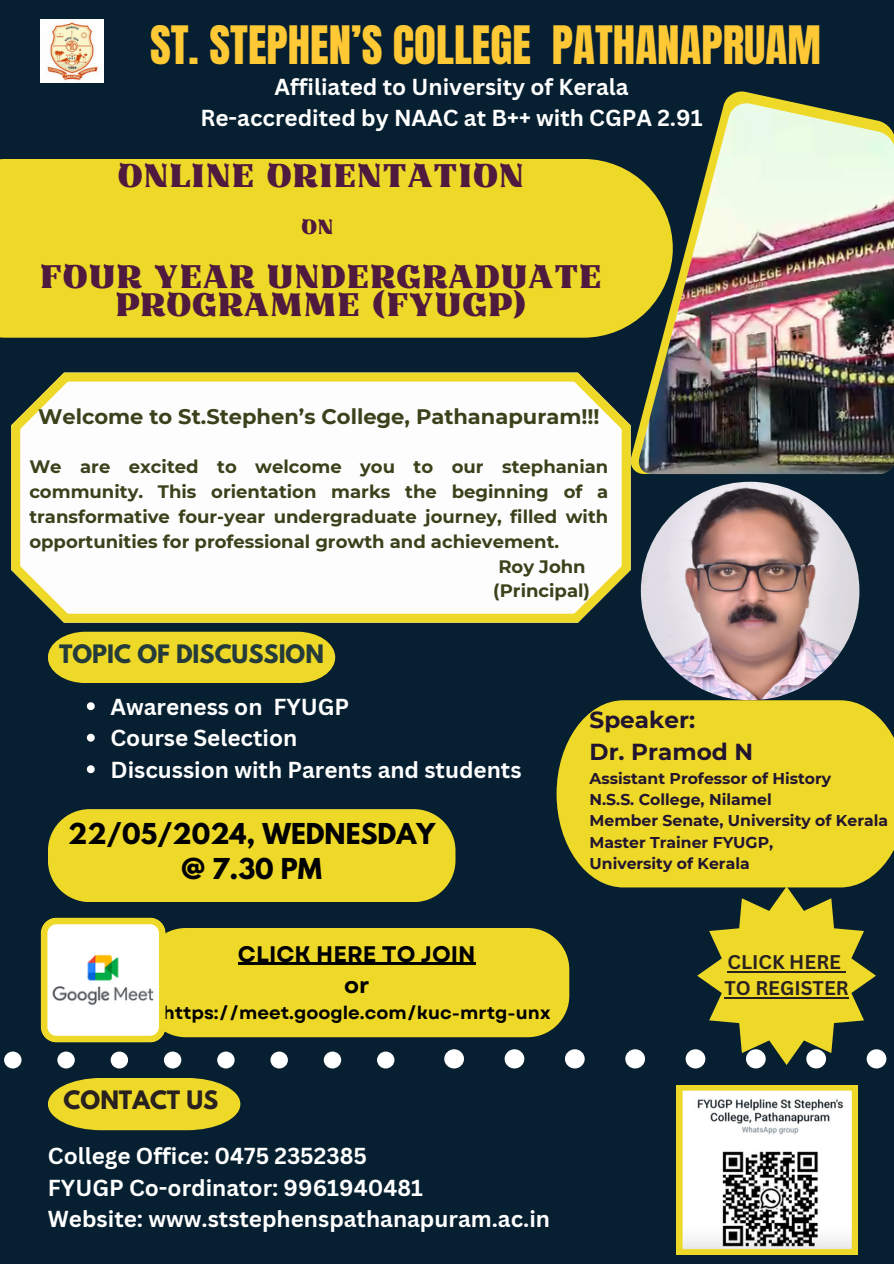
<style>
.page{position:relative;width:894px;height:1264px;background:#fff}
.page>*{position:absolute;margin:0;border:0;box-sizing:border-box;transform-origin:0 0}
.t1{font:45px "Anton";color:#ffc835}
.t2{font:32.4px/28.2px "Kaftus";letter-spacing:.03em;color:#4e1a3d;text-align:center}
.t3{font:700 25.5px/34.8px "League Spartan";color:#000;text-align:center}
.t4{font:700 23.1px "Montserrat";color:#221530}
.t5{font:700 22.5px/31.5px "Canva Sans";color:#fff}
.t6{font:700 22.5px "Garet";color:#000}
.t7{font:700 22.5px "League Spartan";color:#243b3b}
.t8{font:700 22.5px "League Spartan";color:#282120}
.t9{font:700 21px "Montserrat";color:#3a421b}
.t10{font:20.4px "Kaftus";color:#4e1a3d}
.t11{font:700 19.35px/26.2px "Canva Sans";color:#282120}
.t12{font:700 18px "Montserrat";color:#3a421b}
.t13{font:700 18px "Garet";color:#000}
.t14{font:700 15.6px "Montserrat";color:#221530}
</style>
<div class="page">
<div style="left:0;top:0;width:893px;height:1263px;background:#072031"></div>
<div style="left:0;top:159px;width:630px;height:179px;background:#efd928"></div>
<svg style="left:630px;top:91px;width:166px;height:383px"></svg>
<img style="left:638px;top:103px;width:255px;height:371px">
<img style="left:41px;top:19px;width:63px;height:63px">
<img style="left:640px;top:482px;width:219px;height:218px;border-radius:50%">
<svg style="left:11px;top:372px;width:619px;height:250px;background:#f2f1e2"></svg>
<svg style="left:676px;top:1085px;width:180px;height:169px;background:#cccab5"></svg>
<div style="left:556px;top:700px;width:337px;height:162px;background:#efd928"></div>
<svg style="left:48px;top:631px;width:287px;height:52px;background:#dfcc28"></svg>
<svg style="left:48px;top:1078px;width:192px;height:52px;background:#d4c329"></svg>
<svg style="left:87px;top:702px;width:8px;height:8px"></svg>
<svg style="left:87px;top:733px;width:8px;height:8px"></svg>
<svg style="left:87px;top:765px;width:8px;height:8px"></svg>
<svg style="left:4px;top:809px;width:882px;height:259px"></svg>
<hr style="left:724px;top:997px;width:124px;height:2px;background:#282120">
<p class="t1" style="left:150px;top:13px;width:672px">ST. STEPHEN’S COLLEGE PATHANAPRUAM</p>
<p class="t5" style="left:200px;top:70px;width:503px;text-align:center">Affiliated to University of Kerala<br>Re-accredited by NAAC at B++ with CGPA 2.91</p>
<p class="t2" style="left:118px;top:162px;width:407px">ONLINE ORIENTATION</p>
<p class="t10" style="left:301px;top:214px;width:33px">ON</p>
<p class="t2" style="left:40px;top:264px;width:563px">FOUR YEAR UNDERGRADUATE<br>PROGRAMME (FYUGP)</p>
<p class="t9" style="left:38px;top:403px;width:563px">Welcome to St.Stephen’s College, Pathanapuram!!!</p>
<p class="t12" style="left:29px;top:456px;width:580px">We are excited to welcome you to our stephanian</p>
<h3 class="t12" style="left:29px;top:481px;width:580px">community. This orientation marks the beginning of a</h3>
<h3 class="t12" style="left:29px;top:505px;width:580px">transformative four-year undergraduate journey, filled with</h3>
<p class="t12" style="left:29px;top:530px;width:531px">opportunities for professional growth and achievement.</p>
<p class="t12" style="left:498px;top:555px;width:89px">Roy John</p>
<p class="t12" style="left:493px;top:580px;width:98px">(Principal)</p>
<p class="t7" style="left:59px;top:643px;width:266px">TOPIC OF DISCUSSION</p>
<h4 class="t5" style="left:110px;top:690px;width:240px">Awareness on FYUGP</h4>
<h6 class="t5" style="left:110px;top:721px;width:188px">Course Selection</h6>
<p class="t5" style="left:110px;top:753px;width:412px">Discussion with Parents and students</p>
<h2 class="t3" style="left:68px;top:819px;width:368px">22/05/2024, WEDNESDAY @ 7.30 PM</h2>
<p class="t6" style="left:238px;top:937px;width:239px">CLICK HERE TO JOIN</p>
<h1 class="t6" style="left:344px;top:968px;width:27px">or</h1>
<h6 class="t13" style="left:163px;top:999px;width:389px">https://meet.google.com/kuc-mrtg-unx</h6>
<p class="t8" style="left:64px;top:1089px;width:156px">CONTACT US</p>
<p class="t5" style="left:48px;top:1139px;width:503px">College Office: 0475 2352385<br>FYUGP Co-ordinator: 9961940481<br>Website: www.ststephenspathanapuram.ac.in</p>
<p class="t4" style="left:589px;top:706px;width:107px">Speaker:</p>
<p class="t4" style="left:589px;top:737px;width:165px">Dr. Pramod N</p>
<p class="t14" style="left:589px;top:768px;width:243px">Assistant Professor of History</p>
<h4 class="t14" style="left:589px;top:789px;width:183px">N.S.S. College, Nilamel</h4>
<p class="t14" style="left:589px;top:811px;width:300px">Member Senate, University of Kerala</p>
<p class="t14" style="left:589px;top:832px;width:185px">Master Trainer FYUGP,</p>
<p class="t14" style="left:589px;top:854px;width:162px">University of Kerala</p>
<p class="t11" style="left:724px;top:948px;width:126px">CLICK HERE<br>TO REGISTER</p>
</div>
